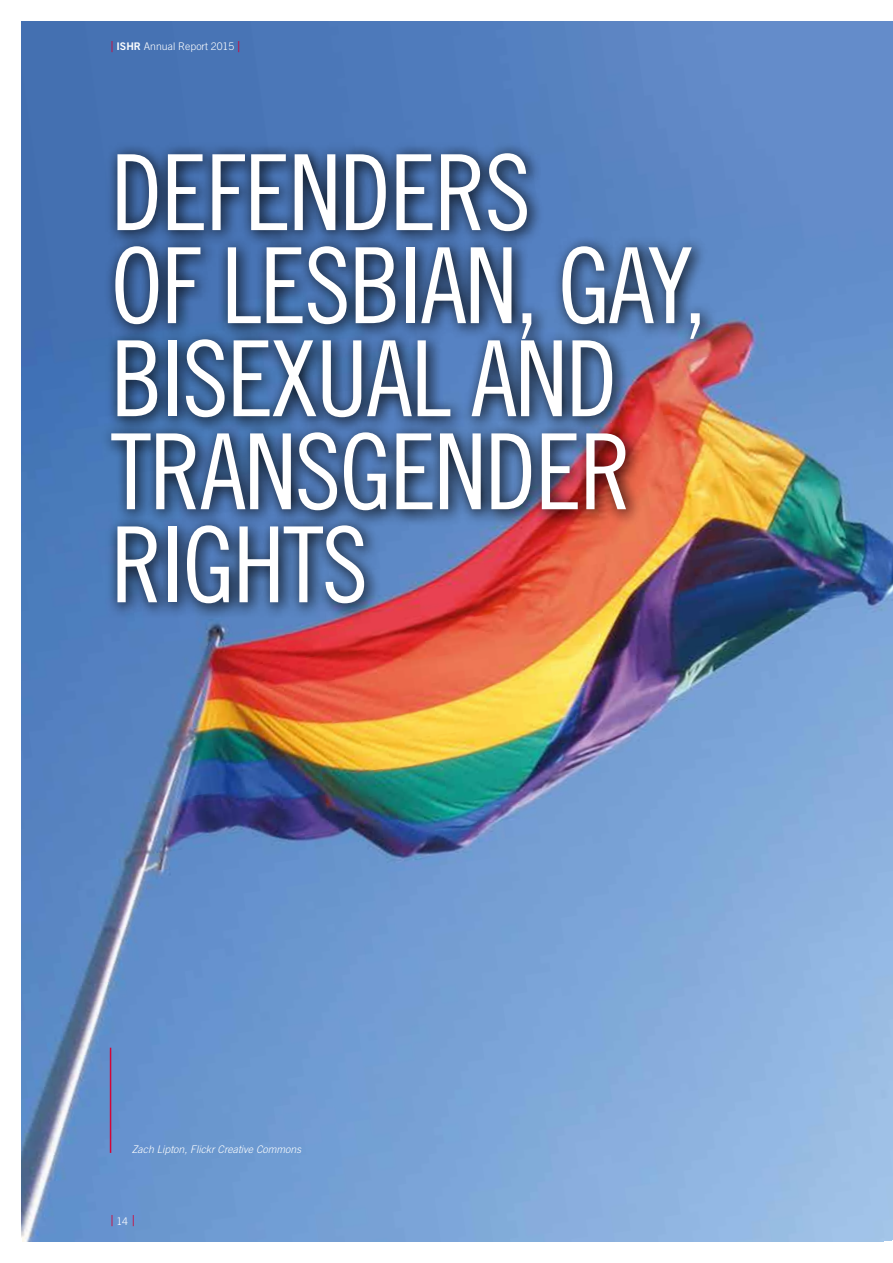
<style>
.page{position:relative;width:893px;height:1263px;background:#fff}
.page>*{position:absolute;margin:0;border:0;box-sizing:border-box;transform-origin:0 0}
.t1{font:105px/93px "Trade Gothic Cond Eighteen";letter-spacing:-.02em;color:#fff}
.t2{font:300 15px "Trade Gothic";color:#d30536}
.t3{font:italic 300 10.5px "Trade Gothic";color:#fff}
.t4{font:300 10.5px "Trade Gothic";color:#fff}
.s1{font-size:15px;color:#d30536}
.s2{font-family:"Trade Gothic Bold Two";font-weight:400}
.s3{font-size:10.5px;color:#fff}
</style>
<div class="page">
<img style="left:21px;top:21px;width:872px;height:1221px">
<hr style="left:110px;top:1048px;width:1px;height:105px;background:#d30536">
<svg style="left:101px;top:143px;width:616px;height:477px;background:#545e83"></svg>
<p class="t4" style="left:111px;top:40px;width:132px"><span class="s1">|</span> <span class="s2">ISHR</span> Annual Report 2015 <span class="s1">|</span></p>
<p class="t1" style="left:111px;top:145px;width:598px">DEFENDERS<br>OF LESBIAN, GAY,<br>BISEXUAL AND<br>TRANSGENDER<br>RIGHTS</p>
<p class="t3" style="left:132px;top:1142px;width:171px">Zach Lipton, Flickr Creative Commons</p>
<p class="t2" style="left:111px;top:1212px;width:26px">|<span class="s3">14</span> |</p>
</div>
